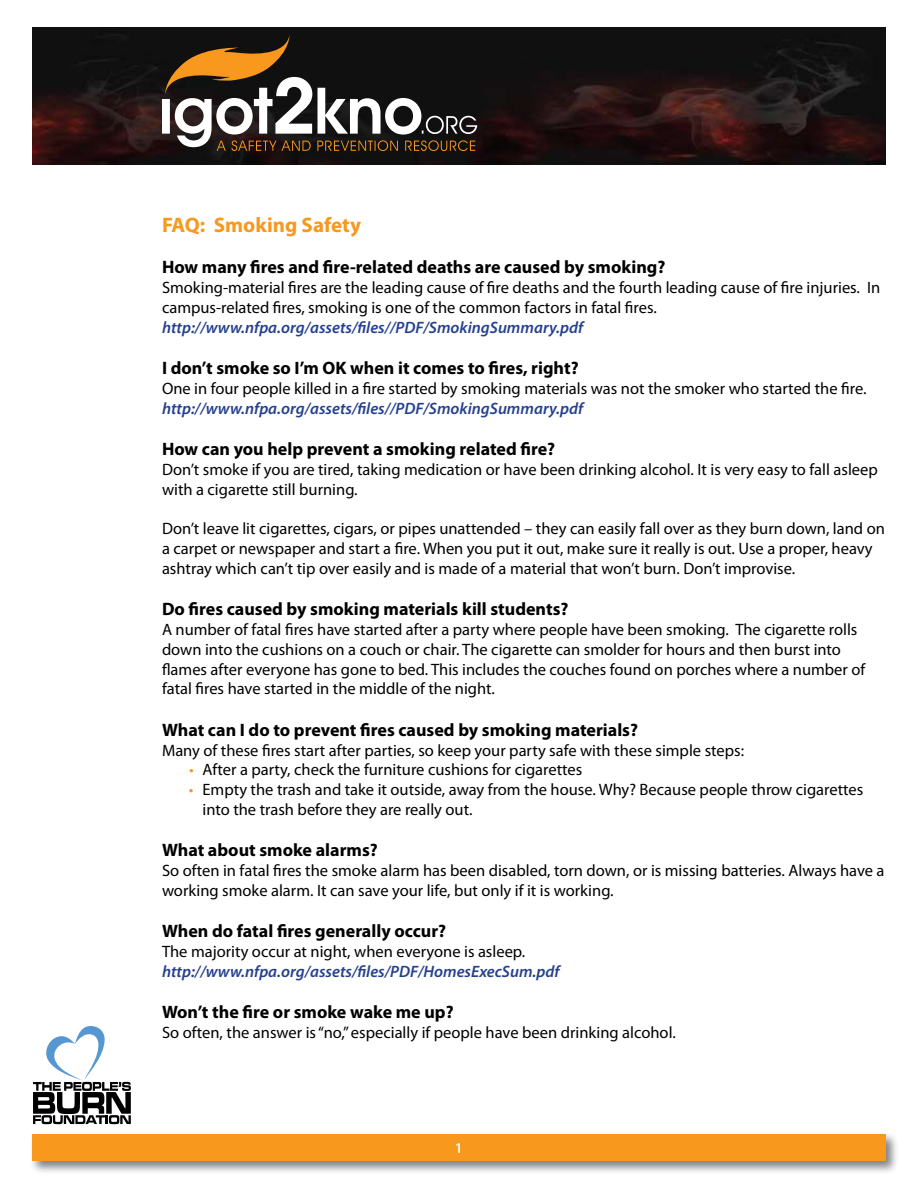
<style>
.page{position:relative;width:918px;height:1188px;background:#fff}
.page>*{position:absolute;margin:0;border:0;box-sizing:border-box;transform-origin:0 0}
.t1{font:700 21px "Myriad Pro";color:#f8981d}
.t2{font:700 18px "Myriad Pro";color:#000}
.t3{font:16.5px/19.8px "Myriad Pro";color:#000}
.t4{font:italic 600 16.5px "Myriad Pro";color:#25408f}
.t5{font:600 15px "Myriad Pro";color:#fff}
.s1{color:#f8981d}
</style>
<div class="page">
<div style="left:29px;top:1131px;width:870px;height:44px;background:#000;opacity:.5"></div>
<div style="left:32px;top:1134px;width:854px;height:27px;background:#f8981d"></div>
<svg style="left:33px;top:1026px;width:98px;height:98px"></svg>
<img style="left:32px;top:27px;width:854px;height:137px">
<svg style="left:162px;top:35px;width:315px;height:116px;background:#4d4439"></svg>
<p class="t1" style="left:162px;top:211px;width:201px">FAQ: Smoking Safety</p>
<p class="t2" style="left:162px;top:255px;width:505px">How many fires and fire-related deaths are caused by smoking?</p>
<p class="t3" style="left:162px;top:277px;width:720px">Smoking-material fires are the leading cause of fire deaths and the fourth leading cause of fire injuries. In campus-related fires, smoking is one of the common factors in fatal fires.</p>
<p class="t4" style="left:162px;top:317px;width:423px">http://www.nfpa.org/assets/files//PDF/SmokingSummary.pdf</p>
<p class="t2" style="left:162px;top:356px;width:418px">I don’t smoke so I’m OK when it comes to fires, right?</p>
<p class="t3" style="left:162px;top:378px;width:706px">One in four people killed in a fire started by smoking materials was not the smoker who started the fire.</p>
<p class="t4" style="left:162px;top:398px;width:423px">http://www.nfpa.org/assets/files//PDF/SmokingSummary.pdf</p>
<p class="t2" style="left:162px;top:437px;width:395px">How can you help prevent a smoking related fire?</p>
<p class="t3" style="left:162px;top:459px;width:717px">Don’t smoke if you are tired, taking medication or have been drinking alcohol. It is very easy to fall asleep with a cigarette still burning.</p>
<p class="t3" style="left:162px;top:518px;width:725px">Don’t leave lit cigarettes, cigars, or pipes unattended – they can easily fall over as they burn down, land on a carpet or newspaper and start a fire. When you put it out, make sure it really is out. Use a proper, heavy ashtray which can’t tip over easily and is made of a material that won’t burn. Don’t improvise.</p>
<p class="t2" style="left:162px;top:597px;width:408px">Do fires caused by smoking materials kill students?</p>
<p class="t3" style="left:162px;top:619px;width:705px">A number of fatal fires have started after a party where people have been smoking. The cigarette rolls down into the cushions on a couch or chair. The cigarette can smolder for hours and then burst into flames after everyone has gone to bed. This includes the couches found on porches where a number of fatal fires have started in the middle of the night.</p>
<p class="t2" style="left:162px;top:718px;width:478px">What can I do to prevent fires caused by smoking materials?</p>
<p class="t3" style="left:162px;top:740px;width:584px">Many of these fires start after parties, so keep your party safe with these simple steps:</p>
<p class="t3" style="left:189px;top:760px;width:395px"><span class="s1">•</span> After a party, check the furniture cushions for cigarettes</p>
<p class="t3" style="left:202px;top:779px;width:662px;text-indent:-13px"><span class="s1">•</span> Empty the trash and take it outside, away from the house. Why? Because people throw cigarettes into the trash before they are really out.</p>
<p class="t2" style="left:162px;top:839px;width:217px">What about smoke alarms?</p>
<p class="t3" style="left:162px;top:860px;width:724px">So often in fatal fires the smoke alarm has been disabled, torn down, or is missing batteries. Always have a working smoke alarm. It can save your life, but only if it is working.</p>
<p class="t2" style="left:162px;top:920px;width:286px">When do fatal fires generally occur?</p>
<p class="t3" style="left:162px;top:941px;width:365px">The majority occur at night, when everyone is asleep.</p>
<p class="t4" style="left:162px;top:961px;width:399px">http://www.nfpa.org/assets/files/PDF/HomesExecSum.pdf</p>
<p class="t2" style="left:162px;top:1001px;width:293px">Won’t the fire or smoke wake me up?</p>
<p class="t3" style="left:162px;top:1022px;width:515px">So often, the answer is “no,” especially if people have been drinking alcohol.</p>
<p class="t5" style="left:455px;top:1138px;width:10px">1</p>
</div>
